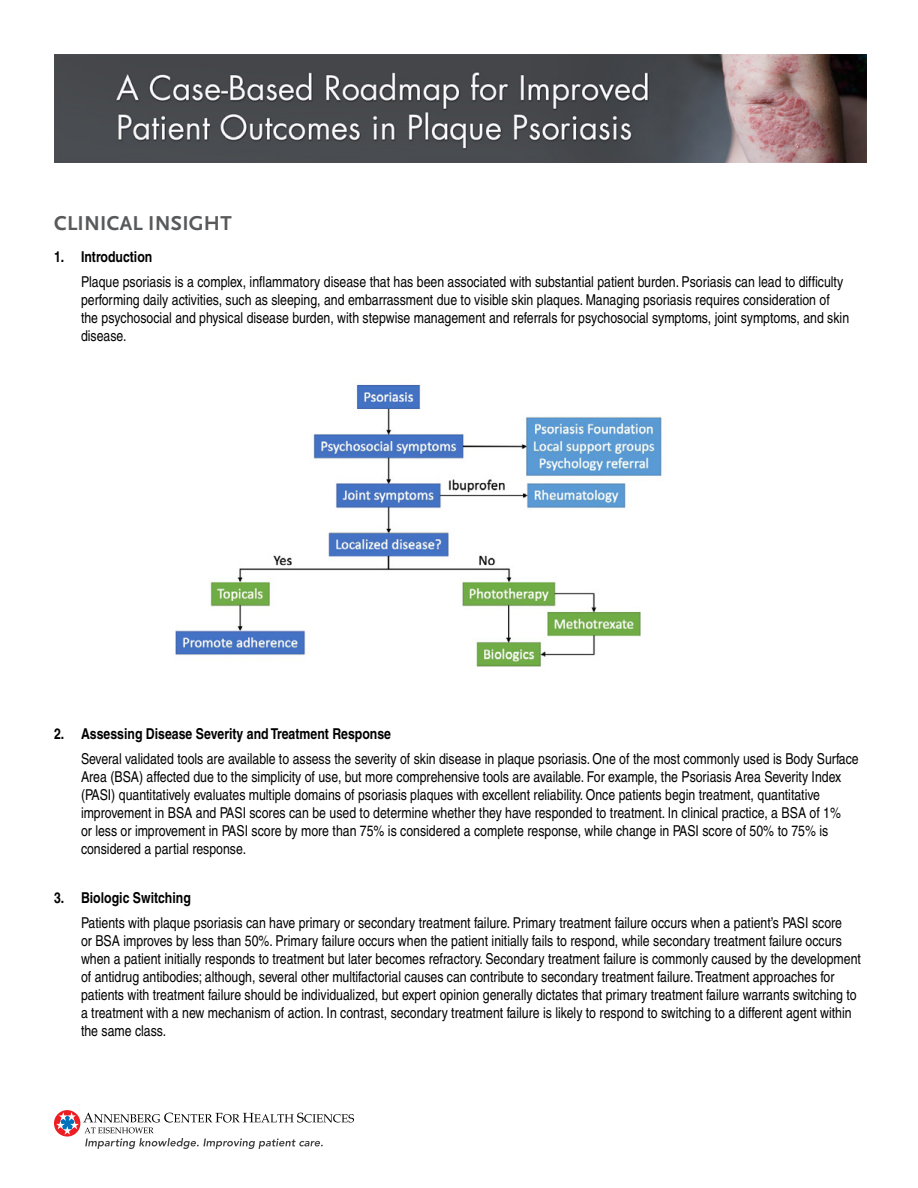
<style>
.page{position:relative;width:918px;height:1188px;background:#fff}
.page>*{position:absolute;margin:0;border:0;box-sizing:border-box;transform-origin:0 0}
.t1{font:700 21px "Scala Sans Pro";letter-spacing:.01em;color:#58595b}
.t2{font:condensed 15px/18px "Helvetica";color:#000}
.t3{font:700 condensed 15px "Helvetica";color:#000}
</style>
<div class="page">
<img style="left:54px;top:54px;width:812px;height:108px">
<svg style="left:54px;top:1110px;width:26px;height:27px"></svg>
<svg style="left:56px;top:1112px;width:298px;height:37px"></svg>
<img style="left:175px;top:384px;width:487px;height:283px">
<h1 class="t1" style="left:54px;top:211px;width:179px">CLINICAL INSIGHT</h1>
<p class="t3" style="left:54px;top:247px;width:100px">1. Introduction</p>
<p class="t2" style="left:81px;top:272px;width:770px">Plaque psoriasis is a complex, inflammatory disease that has been associated with substantial patient burden. Psoriasis can lead to difficulty performing daily activities, such as sleeping, and embarrassment due to visible skin plaques. Managing psoriasis requires consideration of the psychosocial and physical disease burden, with stepwise management and referrals for psychosocial symptoms, joint symptoms, and skin disease.</p>
<p class="t3" style="left:54px;top:724px;width:339px">2. Assessing Disease Severity and Treatment Response</p>
<p class="t2" style="left:81px;top:749px;width:779px">Several validated tools are available to assess the severity of skin disease in plaque psoriasis. One of the most commonly used is Body Surface Area (BSA) affected due to the simplicity of use, but more comprehensive tools are available. For example, the Psoriasis Area Severity Index (PASI) quantitatively evaluates multiple domains of psoriasis plaques with excellent reliability. Once patients begin treatment, quantitative improvement in BSA and PASI scores can be used to determine whether they have responded to treatment. In clinical practice, a BSA of 1%<br>or less or improvement in PASI score by more than 75% is considered a complete response, while change in PASI score of 50% to 75% is considered a partial response.</p>
<p class="t3" style="left:54px;top:889px;width:138px">3. Biologic Switching</p>
<p class="t2" style="left:81px;top:914px;width:781px">Patients with plaque psoriasis can have primary or secondary treatment failure. Primary treatment failure occurs when a patient’s PASI score<br>or BSA improves by less than 50%. Primary failure occurs when the patient initially fails to respond, while secondary treatment failure occurs when a patient initially responds to treatment but later becomes refractory. Secondary treatment failure is commonly caused by the development of antidrug antibodies; although, several other multifactorial causes can contribute to secondary treatment failure. Treatment approaches for patients with treatment failure should be individualized, but expert opinion generally dictates that primary treatment failure warrants switching to a treatment with a new mechanism of action. In contrast, secondary treatment failure is likely to respond to switching to a different agent within the same class.</p>
</div>
